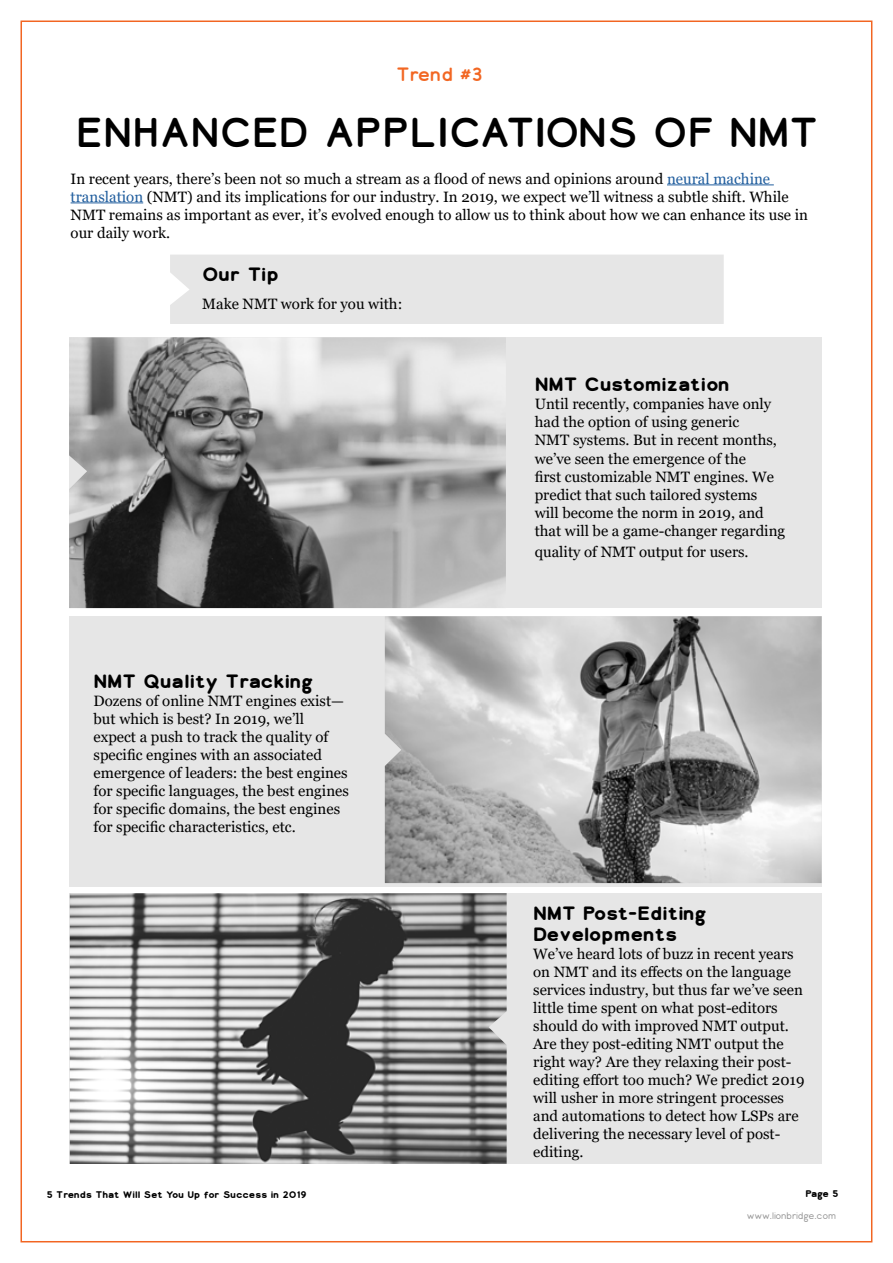
<style>
.page{position:relative;width:893px;height:1263px;background:#fff}
.page>*{position:absolute;margin:0;border:0;box-sizing:border-box;transform-origin:0 0}
.t1{font:39px "Lionbridge Sans";color:#000}
.t2{font:700 18px/21.6px "Lionbridge Sans";color:#000}
.t3{font:18px "Lionbridge Sans";color:#f26723}
.t4{font:15px/18px "Georgia";color:#000}
.t5{font:700 9px "Lionbridge Sans";color:#000}
.t6{font:300 9px "Lionbridge Sans";letter-spacing:-.02em;color:#969696}
.s1{color:#215e9e}
</style>
<div class="page">
<div style="left:170px;top:255px;width:554px;height:69px;background:#e6e6e6"></div>
<div style="left:69px;top:337px;width:753px;height:271px;background:#e6e6e6"></div>
<img style="left:69px;top:337px;width:437px;height:271px">
<div style="left:69px;top:616px;width:753px;height:270px;background:#e6e6e6"></div>
<img style="left:385px;top:616px;width:437px;height:267px">
<div style="left:69px;top:893px;width:753px;height:271px;background:#e6e6e6"></div>
<img style="left:70px;top:893px;width:437px;height:271px">
<hr style="left:667px;top:185px;width:107px;height:1px;background:#215e9e">
<hr style="left:71px;top:203px;width:72px;height:1px;background:#215e9e">
<p class="t3" style="left:396px;top:61px;width:88px">Trend #3</p>
<h1 class="t1" style="left:76px;top:104px;width:744px">ENHANCED APPLICATIONS OF NMT</h1>
<p class="t4" style="left:71px;top:170px;width:739px">In recent years, there’s been not so much a stream as a flood of news and opinions around <span class="s1">neural machine translation</span> (NMT) and its implications for our industry. In 2019, we expect we’ll witness a subtle shift. While NMT remains as important as ever, it’s evolved enough to allow us to think about how we can enhance its use in our daily work.</p>
<p class="t2" style="left:202px;top:263px;width:78px">Our Tip</p>
<p class="t4" style="left:202px;top:295px;width:202px">Make NMT work for you with:</p>
<p class="t2" style="left:94px;top:670px;width:221px">NMT Quality Tracking</p>
<p class="t4" style="left:94px;top:692px;width:257px">Dozens of online NMT engines exist— but which is best? In 2019, we’ll expect a push to track the quality of specific engines with an associated emergence of leaders: the best engines for specific languages, the best engines for specific domains, the best engines for specific characteristics, etc.</p>
<p class="t2" style="left:535px;top:374px;width:197px">NMT Customization</p>
<p class="t4" style="left:535px;top:396px;width:252px">Until recently, companies have only had the option of using generic<br>NMT systems. But in recent months, we’ve seen the emergence of the<br>first customizable NMT engines. We predict that such tailored systems<br>will become the norm in 2019, and that will be a game-changer regarding</p>
<p class="t4" style="left:535px;top:543px;width:215px">quality of NMT output for users.</p>
<p class="t2" style="left:533px;top:902px;width:175px">NMT Post-Editing<br>Developments</p>
<p class="t4" style="left:533px;top:945px;width:273px">We’ve heard lots of buzz in recent years on NMT and its effects on the language services industry, but thus far we’ve seen little time spent on what post-editors should do with improved NMT output.<br>Are they post-editing NMT output the right way? Are they relaxing their post&shy;editing effort too much? We predict 2019 will usher in more stringent processes and automations to detect how LSPs are delivering the necessary level of post&shy;editing.</p>
<p class="t5" style="left:47px;top:1189px;width:261px">5 Trends That Will Set You Up for Success in 2019</p>
<p class="t5" style="left:805px;top:1187px;width:35px">Page 5</p>
<p class="t6" style="left:747px;top:1209px;width:91px">www.lionbridge.com</p>
</div>
